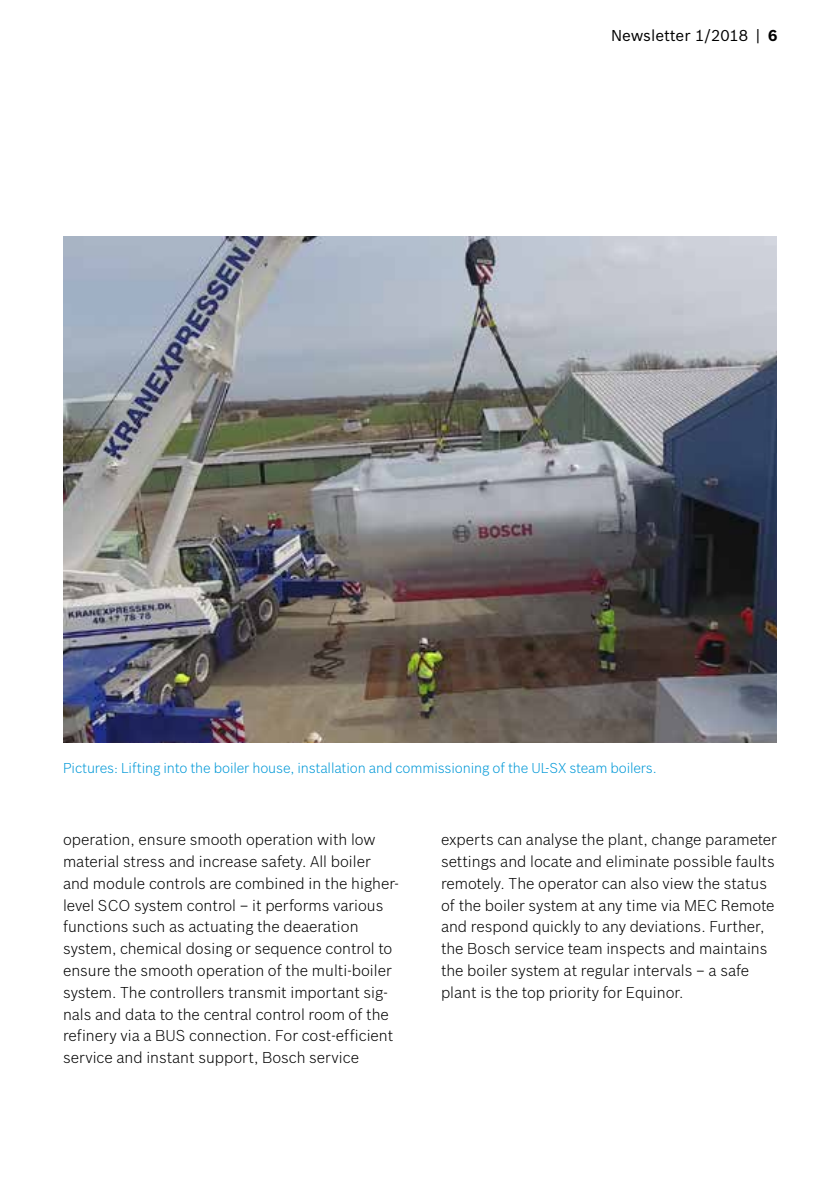
<style>
.page{position:relative;width:840px;height:1191px;background:#fff}
.page>*{position:absolute;margin:0;border:0;box-sizing:border-box;transform-origin:0 0}
.t1{font:300 15.4px/21.8px "Bosch Sans";color:#000}
.t2{font:15.4px "Bosch Sans";color:#000}
.t3{font:300 14px "Bosch Sans";letter-spacing:-.01em;color:#0098d7}
.s1{font-weight:700}
</style>
<div class="page">
<img style="left:63px;top:237px;width:713px;height:506px">
<p class="t2" style="left:610px;top:24px;width:168px">Newsletter 1/2018 | <span class="s1">6</span></p>
<p class="t3" style="left:63px;top:758px;width:595px">Pictures: Lifting into the boiler house, installation and commissioning of the UL-SX steam boilers.</p>
<p class="t1" style="left:63px;top:828px;width:337px">operation, ensure smooth operation with low material stress and increase safety. All boiler and module controls are combined in the higher&shy;level SCO system control – it performs various functions such as actuating the deaeration system, chemical dosing or sequence control to ensure the smooth operation of the multi-boiler system. The controllers transmit important sig&shy;nals and data to the central control room of the refinery via a BUS connection. For cost-efficient service and instant support, Bosch service</p>
<p class="t1" style="left:441px;top:828px;width:337px">experts can analyse the plant, change parameter settings and locate and eliminate possible faults remotely. The operator can also view the status of the boiler system at any time via MEC Remote and respond quickly to any deviations. Further, the Bosch service team inspects and maintains the boiler system at regular intervals – a safe plant is the top priority for Equinor.</p>
</div>
